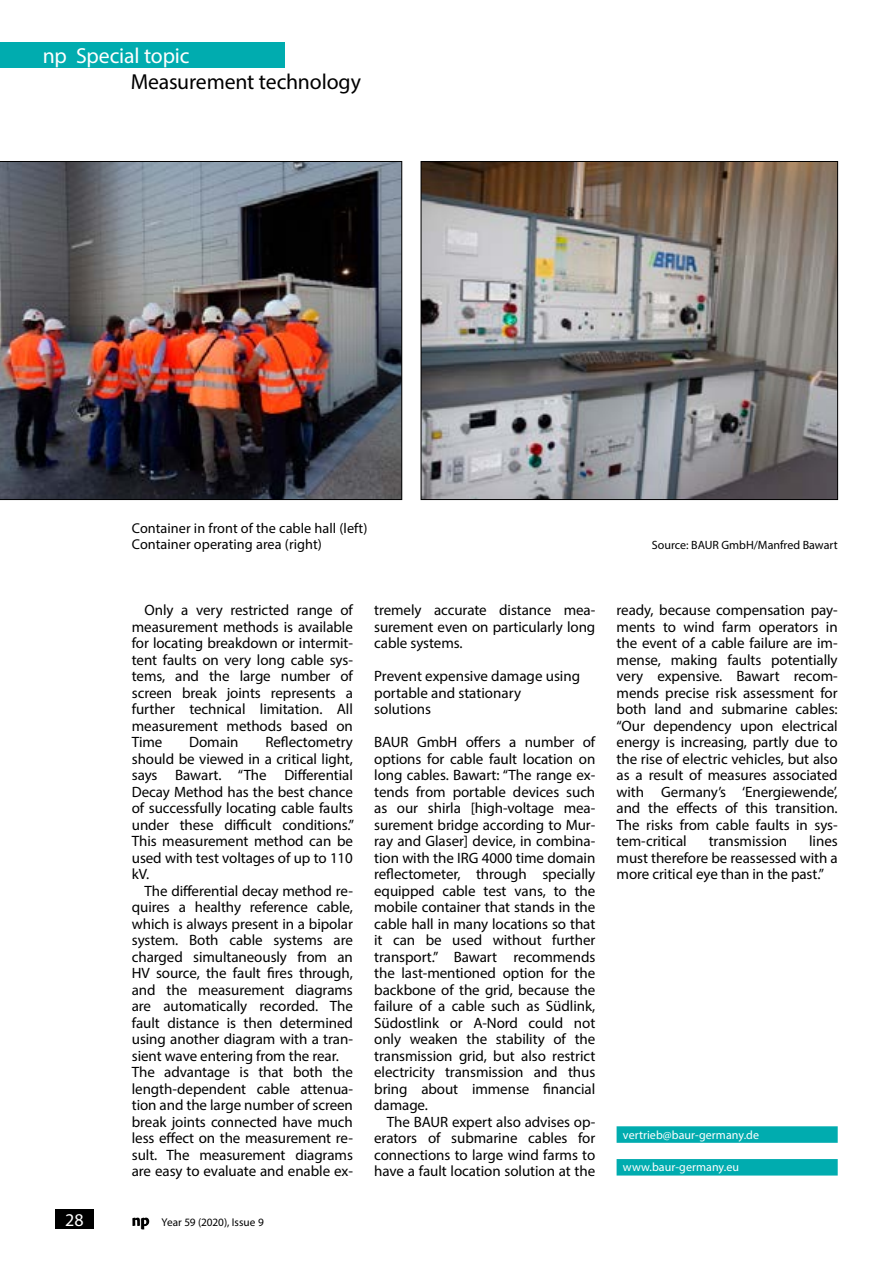
<style>
.page{position:relative;width:893px;height:1263px;background:#fff}
.page>*{position:absolute;margin:0;border:0;box-sizing:border-box;transform-origin:0 0}
.t1{font:21.75px "Myriad Pro";letter-spacing:-.005em;color:#000}
.t2{font:21.75px "Myriad Pro";letter-spacing:-.01em;color:#fff}
.t3{font:18px "Myriad Pro";color:#fff}
.t4{font:15px/16.5px "Myriad Pro";letter-spacing:-.005em;color:#000;text-align:justify}
.t5{font:14.25px/16.5px "Myriad Pro";letter-spacing:.005em;color:#000}
.t6{font:12px "Myriad Pro";letter-spacing:.005em;color:#fff}
.t7{font:12px "Myriad Pro";color:#000}
.t8{font:11.25px "Myriad Pro";letter-spacing:.005em;color:#000}
.s1{font-size:15px}
</style>
<div class="page">
<div style="left:0;top:43px;width:285px;height:25px;background:#00acaf"></div>
<div style="left:55px;top:1210px;width:39px;height:19px;background:#000"></div>
<svg style="left:132px;top:1217px;width:17px;height:12px"></svg>
<img style="left:0;top:161px;width:402px;height:339px">
<img style="left:423px;top:163px;width:413px;height:335px">
<div style="left:421px;top:161px;width:417px;height:339px;border:1px solid #000"></div>
<div style="left:617px;top:1126px;width:221px;height:17px;background:#00acaf"></div>
<div style="left:617px;top:1159px;width:221px;height:16px;background:#00acaf"></div>
<h1 class="t2" style="left:43px;top:43px;width:148px">np Special topic</h1>
<h1 class="t1" style="left:131px;top:68px;width:232px">Measurement technology</h1>
<p class="t3" style="left:65px;top:1209px;width:20px">28</p>
<p class="t5" style="left:132px;top:519px;width:237px">Container in front of the cable hall (left)<br>Container operating area (right)</p>
<p class="t7" style="left:652px;top:538px;width:187px">Source: BAUR GmbH/Manfred Bawart</p>
<p class="t4" style="left:132px;top:602px;width:223px;text-indent:13px">Only a very restricted range of measurement methods is available for locating breakdown or intermit&shy;tent faults on very long cable sys&shy;tems, and the large number of screen break joints represents a further technical limitation. All measurement methods based on Time</p>
<p class="t4" style="left:132px;top:734px;width:224px;text-indent:134px">Reflectometry should be viewed in a critical light, says Bawart. “The Differential Decay Method has the best chance of successfully locating cable faults under these difficult conditions.” This measurement method can be used with test voltages of up to 110 kV.</p>
<p class="t4" style="left:132px;top:882px;width:223px;text-align:left;text-indent:13px">The differential decay method re&shy;quires a healthy reference cable, which is always present in a bipolar system. Both cable systems are charged simultaneously from an HV source, the fault fires through, and the measurement diagrams are automatically recorded. The fault distance is then determined using another diagram with a tran&shy;sient wave entering from the rear.<br>The advantage is that both the length-dependent cable attenua&shy;tion and the large number of screen break joints connected have much less effect on the measurement re&shy;sult. The measurement diagrams are easy to evaluate and enable ex-</p>
<p class="t4" style="left:189px;top:734px;width:51px">Domain</p>
<p class="t8" style="left:132px;top:1215px;width:133px"><span class="s1">np</span> Year 59 (2020), Issue 9</p>
<p class="t4" style="left:374px;top:602px;width:223px">tremely accurate distance mea&shy;surement even on particularly long cable systems.</p>
<p class="t4" style="left:374px;top:668px;width:207px;text-align:left">Prevent expensive damage using portable and stationary solutions</p>
<p class="t4" style="left:374px;top:734px;width:223px">BAUR GmbH offers a number of options for cable fault location on long cables. Bawart: “The range ex&shy;tends from portable devices such as our shirla [high-voltage mea&shy;surement bridge according to Mur&shy;ray and Glaser] device, in combina&shy;tion with the IRG 4000 time domain reflectometer, through specially equipped cable test vans, to the mobile container that stands in the cable hall in many locations so that it can be used without further transport.” Bawart recommends the last-mentioned option for the backbone of the grid, because the failure of a cable such as Südlink, Südostlink or A-Nord could not only weaken the stability of the transmission grid, but also restrict electricity transmission and thus bring about immense financial damage.</p>
<p class="t4" style="left:374px;top:1113px;width:223px;text-indent:13px">The BAUR expert also advises op&shy;erators of submarine cables for connections to large wind farms to have a fault location solution at the</p>
<p class="t4" style="left:617px;top:602px;width:223px">ready, because compensation pay&shy;ments to wind farm operators in the event of a cable failure are im&shy;mense, making faults potentially very expensive. Bawart recom&shy;mends precise risk assessment for both land and submarine cables: “Our dependency upon electrical energy is increasing, partly due to the rise of electric vehicles, but also as a result of measures associated with Germany’s ‘Energiewende’, and the effects of this transition.<br>The risks from cable faults in sys&shy;tem-critical</p>
<p class="t4" style="left:617px;top:833px;width:223px;text-indent:193px">lines must therefore be reassessed with a more critical eye than in the past.”</p>
<p class="t4" style="left:709px;top:833px;width:80px">transmission</p>
<p class="t6" style="left:623px;top:1127px;width:138px">vertrieb@baur-germany.de</p>
<p class="t6" style="left:623px;top:1160px;width:118px">www.baur-germany.eu</p>
</div>
